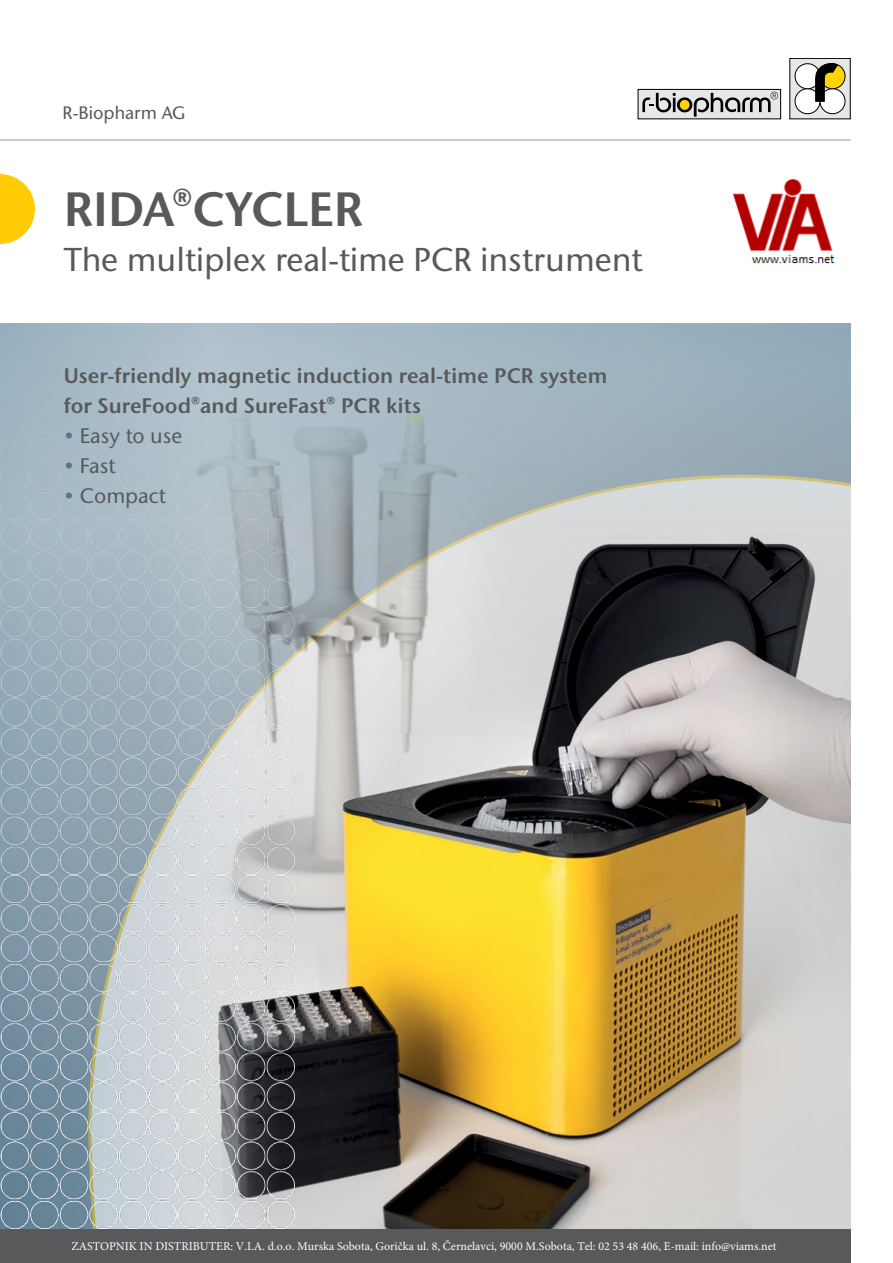
<style>
.page{position:relative;width:893px;height:1263px;background:#fff}
.page>*{position:absolute;margin:0;border:0;box-sizing:border-box;transform-origin:0 0}
.t1{font:600 48px "Stone Sans ITC Std";color:#58595b}
.t2{font:500 33px "Stone Sans ITC Std";color:#58595b}
.t3{font:600 21px/30px "Stone Sans ITC Std";color:#58595b}
.t4{font:500 21px "Stone Sans ITC Std";color:#58595b}
.t5{font:500 18px "Stone Sans ITC Std";color:#58595b}
.t6{font:12px "Minion Pro";color:#fff}
.s1{color:#517891}
</style>
<div class="page">
<svg style="left:295px;top:323px;width:555px;height:906px"></svg>
<img style="left:0;top:323px;width:295px;height:906px">
<hr style="left:0;top:140px;width:850px;height:1px;background:#939598">
<svg style="left:792px;top:60px;width:56px;height:57px"></svg>
<div style="left:795px;top:89px;width:25px;height:25px;background:#fff;border-radius:50%"></div>
<div style="left:795px;top:89px;width:25px;height:25px;border:1px solid #000;border-radius:50%"></div>
<div style="left:795px;top:64px;width:25px;height:25px;background:#fff;border-radius:50%"></div>
<div style="left:795px;top:64px;width:25px;height:25px;border:1px solid #000;border-radius:50%"></div>
<div style="left:820px;top:89px;width:25px;height:25px;background:#fff;border-radius:50%"></div>
<div style="left:820px;top:89px;width:25px;height:25px;border:1px solid #000;border-radius:50%"></div>
<div style="left:820px;top:64px;width:25px;height:25px;background:#ffd400;border-radius:50%"></div>
<div style="left:820px;top:64px;width:25px;height:25px;border:1px solid #000;border-radius:50%"></div>
<svg style="left:815px;top:63px;width:23px;height:39px"></svg>
<div style="left:638px;top:89px;width:143px;height:30px;background:#e6e7e8"></div>
<div style="left:638px;top:89px;width:143px;height:30px;border:1px solid #000"></div>
<svg style="left:642px;top:92px;width:136px;height:25px"></svg>
<div style="left:0;top:1229px;width:850px;height:34px;background:#58595b"></div>
<svg style="left:0;top:174px;width:35px;height:70px"></svg>
<img style="left:734px;top:179px;width:101px;height:85px">
<h3 class="t5" style="left:63px;top:102px;width:125px">R-Biopharm AG</h3>
<h1 class="t1" style="left:64px;top:179px;width:301px">RIDA®CYCLER</h1>
<h2 class="t2" style="left:64px;top:239px;width:580px">The multiplex real-time PCR instrument</h2>
<h3 class="t3" style="left:64px;top:361px;width:545px">User-friendly magnetic induction real-time PCR system for SureFood®and SureFast® PCR kits</h3>
<h3 class="t4" style="left:64px;top:423px;width:120px"><span class="s1">•</span> Easy to use</h3>
<h3 class="t4" style="left:64px;top:453px;width:53px"><span class="s1">•</span> Fast</h3>
<h3 class="t4" style="left:64px;top:483px;width:104px"><span class="s1">•</span> Compact</h3>
<p class="t6" style="left:71px;top:1238px;width:707px">ZASTOPNIK IN DISTRIBUTER: V.I.A. d.o.o. Murska Sobota, Gorička ul. 8, Černelavci, 9000 M.Sobota, Tel: 02 53 48 406, E-mail: info@viams.net</p>
</div>
